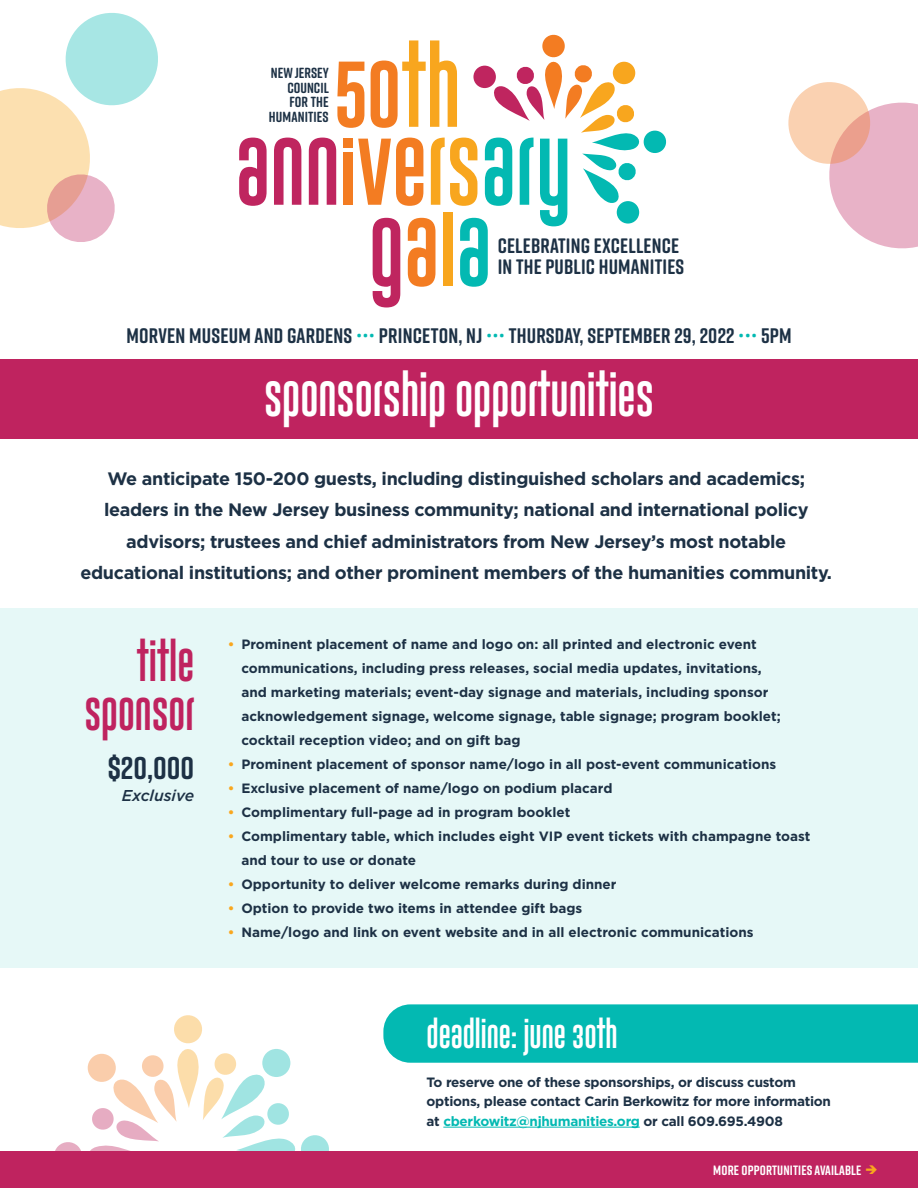
<style>
.page{position:relative;width:918px;height:1188px;background:#fff}
.page>*{position:absolute;margin:0;border:0;box-sizing:border-box;transform-origin:0 0}
.t1{font:36px "Gobold Uplow";color:#fff}
.t2{font:33.45px/49.2px "Gobold Uplow";color:#bf235f;text-align:right}
.t3{font:700 31.5px "Rift";color:#1d3145}
.t4{font:24px "Gobold Uplow";color:#fff}
.t5{font:700 21px "Rift";letter-spacing:.01em;color:#1d3145}
.t6{font:700 20.85px/20.9px "Rift Soft";letter-spacing:.01em;color:#1d3145}
.t7{font:700 18px/31.5px "Gotham";letter-spacing:-.02em;color:#1d3145;text-align:center}
.t8{font:italic 500 15.75px "Gotham";color:#1d3145}
.t9{font:700 14.7px/14.5px "Rift Soft";color:#1d3145;text-align:right}
.t10{font:700 13.5px/24px "Gotham";color:#1d3145}
.t11{font:700 13.5px/19.5px "Gotham";letter-spacing:-.02em;color:#1d3145}
.t12{font:700 13.5px "Rift";letter-spacing:.01em;color:#fff}
.s1{color:#03b9b2}
.s2{color:#f9a71e}
</style>
<div class="page">
<div style="left:0;top:608px;width:918px;height:359px;background:#e6f8f7"></div>
<div style="left:383px;top:1004px;width:535px;height:59px;background:#03b9b2"></div>
<hr style="left:443px;top:1127px;width:197px;height:1px;background:#03b9b2">
<svg style="left:239px;top:138px;width:28px;height:68px"></svg>
<svg style="left:274px;top:138px;width:27px;height:67px"></svg>
<svg style="left:309px;top:34px;width:358px;height:274px"></svg>
<div style="left:344px;top:139px;width:9px;height:9px;background:#f37c22"></div>
<div style="left:0;top:359px;width:918px;height:79px;background:#bf235f"></div>
<svg style="left:55px;top:1015px;width:274px;height:136px"></svg>
<div style="left:0;top:1151px;width:918px;height:37px;background:#bf235f"></div>
<svg style="left:788px;top:82px;width:130px;height:167px"></svg>
<svg style="left:0;top:13px;width:158px;height:229px"></svg>
<p class="t9" style="left:269px;top:65px;width:62px">NEW JERSEY<br>COUNCIL<br>FOR THE<br>HUMANITIES</p>
<h3 class="t6" style="left:498px;top:235px;width:188px">CELEBRATING EXCELLENCE<br>IN THE PUBLIC HUMANITIES</h3>
<h3 class="t5" style="left:126px;top:321px;width:667px">MORVEN MUSEUM AND GARDENS <span class="s1">•••</span> PRINCETON, NJ <span class="s1">•••</span> THURSDAY, SEPTEMBER 29, 2022 <span class="s1">•••</span> 5PM</h3>
<h1 class="t1" style="left:264px;top:370px;width:391px">Sponsorship Opportunities</h1>
<p class="t7" style="left:80px;top:462px;width:753px">We anticipate 150-200 guests, including distinguished scholars and academics; leaders in the New Jersey business community; national and international policy advisors; trustees and chief administrators from New Jersey’s most notable educational institutions; and other prominent members of the humanities community.</p>
<h2 class="t2" style="left:84px;top:640px;width:112px">title sponsor</h2>
<h3 class="t3" style="left:108px;top:746px;width:88px">$20,000</h3>
<p class="t8" style="left:122px;top:785px;width:74px">Exclusive</p>
<p class="t10" style="left:241px;top:632px;width:541px;text-indent:-14px"><span class="s2">•</span> Prominent placement of name and logo on: all printed and electronic event communications, including press releases, social media updates, invitations, and marketing materials; event-day signage and materials, including sponsor acknowledgement signage, welcome signage, table signage; program booklet; cocktail reception video; and on gift bag</p>
<p class="t10" style="left:228px;top:752px;width:550px"><span class="s2">•</span> Prominent placement of sponsor name/logo in all post-event communications</p>
<p class="t10" style="left:228px;top:776px;width:386px"><span class="s2">•</span> Exclusive placement of name/logo on podium placard</p>
<p class="t10" style="left:228px;top:800px;width:344px"><span class="s2">•</span> Complimentary full-page ad in program booklet</p>
<p class="t10" style="left:241px;top:824px;width:571px;text-indent:-14px"><span class="s2">•</span> Complimentary table, which includes eight VIP event tickets with champagne toast and tour to use or donate</p>
<p class="t10" style="left:228px;top:872px;width:390px"><span class="s2">•</span> Opportunity to deliver welcome remarks during dinner</p>
<p class="t10" style="left:228px;top:896px;width:356px"><span class="s2">•</span> Option to provide two items in attendee gift bags</p>
<p class="t10" style="left:228px;top:920px;width:527px"><span class="s2">•</span> Name/logo and link on event website and in all electronic communications</p>
<h3 class="t4" style="left:427px;top:1017px;width:193px">deadline: june 30th</h3>
<p class="t11" style="left:427px;top:1072px;width:406px">To reserve one of these sponsorships, or discuss custom options, please contact Carin Berkowitz for more information at <span class="s1">cberkowitz@njhumanities.org</span> or call 609.695.4908</p>
<p class="t12" style="left:713px;top:1161px;width:166px">MORE OPPORTUNITIES AVAILABLE <span class="s2">➔</span></p>
</div>
